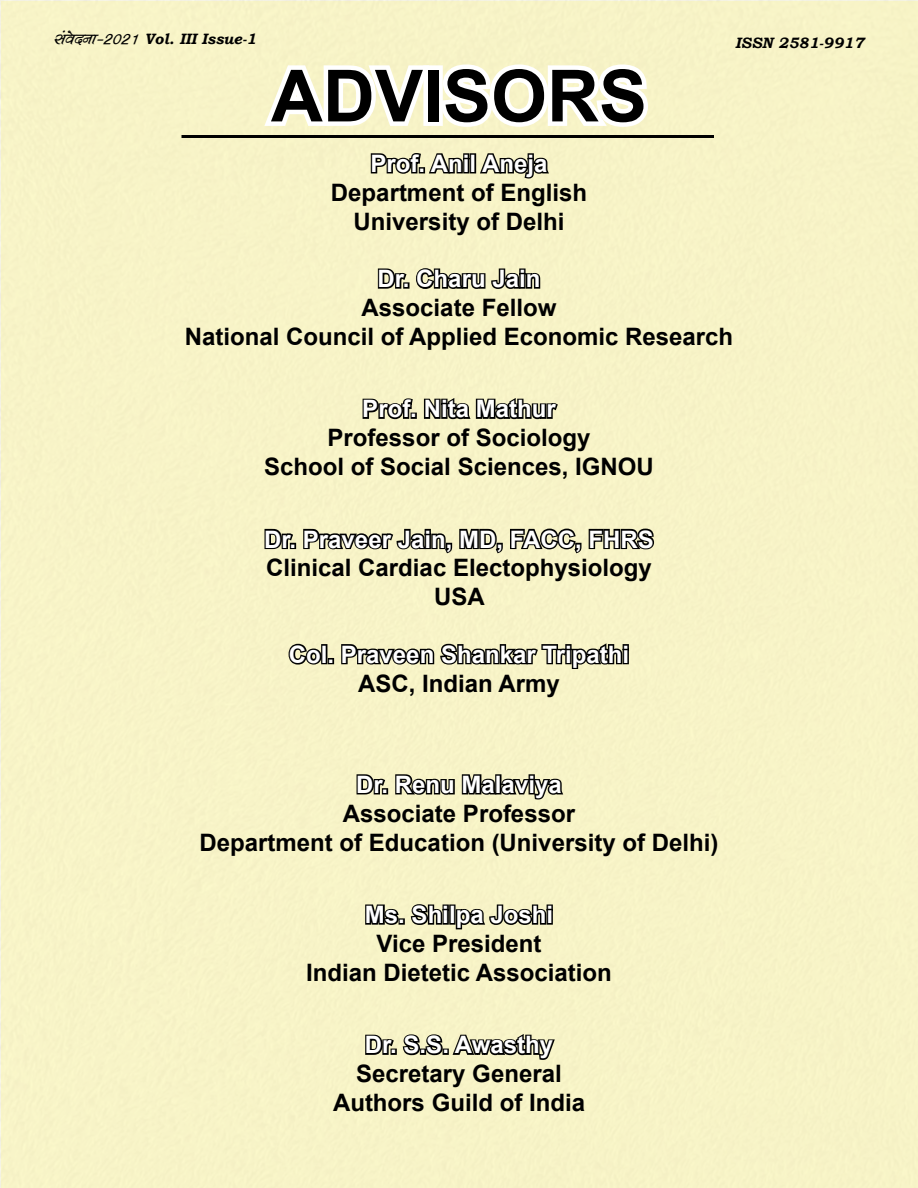
<style>
.page{position:relative;width:918px;height:1188px;background:#fff}
.page>*{position:absolute;margin:0;border:0;box-sizing:border-box;transform-origin:0 0}
.t1{font:700 72px "Arial";color:#000}
.t2{font:700 24px "Arial";color:#000}
.t3{font:700 24px "Arial";color:#fff}
.t4{font:italic 700 15px "Bookman Old Style";color:#000}
.s1{font-family:"Kruti Dev 500";font-weight:900;font-size:18px}
</style>
<div class="page">
<div style="left:2px;top:2px;width:916px;height:1186px;background:#f7f3c7"></div>
<svg style="left:264px;top:64px;width:384px;height:63px"></svg>
<svg style="left:370px;top:153px;width:94px;height:21px"></svg>
<div style="left:463px;top:153px;width:7px;height:6px;border:3px solid #000"></div>
<div style="left:463px;top:158px;width:7px;height:15px;border:3px solid #000"></div>
<div style="left:470px;top:153px;width:6px;height:20px;border:3px solid #000"></div>
<svg style="left:480px;top:153px;width:69px;height:26px"></svg>
<svg style="left:377px;top:268px;width:30px;height:21px"></svg>
<div style="left:403px;top:282px;width:7px;height:7px;border:3px solid #000"></div>
<svg style="left:416px;top:268px;width:125px;height:21px"></svg>
<svg style="left:362px;top:398px;width:196px;height:22px"></svg>
<svg style="left:264px;top:528px;width:32px;height:22px"></svg>
<svg style="left:303px;top:528px;width:351px;height:26px"></svg>
<svg style="left:288px;top:643px;width:46px;height:22px"></svg>
<svg style="left:341px;top:643px;width:288px;height:26px"></svg>
<div style="left:623px;top:649px;width:6px;height:15px;border:3px solid #000"></div>
<svg style="left:356px;top:774px;width:32px;height:21px"></svg>
<svg style="left:395px;top:774px;width:169px;height:26px"></svg>
<svg style="left:365px;top:904px;width:34px;height:21px"></svg>
<div style="left:399px;top:918px;width:6px;height:7px;border:3px solid #000"></div>
<svg style="left:410px;top:904px;width:33px;height:21px"></svg>
<div style="left:443px;top:904px;width:6px;height:7px;border:3px solid #000"></div>
<div style="left:443px;top:909px;width:6px;height:16px;border:3px solid #000"></div>
<div style="left:449px;top:904px;width:7px;height:21px;border:3px solid #000"></div>
<svg style="left:454px;top:904px;width:93px;height:26px"></svg>
<div style="left:547px;top:904px;width:6px;height:7px;border:3px solid #000"></div>
<div style="left:547px;top:909px;width:6px;height:16px;border:3px solid #000"></div>
<svg style="left:365px;top:1034px;width:190px;height:26px"></svg>
<hr style="left:182px;top:135px;width:532px;height:3px;background:#000">
<p class="t4" style="left:54px;top:28px;width:204px"><span class="s1">laosnuk&amp;2021</span> Vol. III Issue-1</p>
<p class="t4" style="left:735px;top:32px;width:130px">ISSN 2581-9917</p>
<p class="t1" style="left:271px;top:48px;width:378px">ADVISORS</p>
<p class="t3" style="left:371px;top:148px;width:178px">Prof. Anil Aneja</p>
<p class="t2" style="left:331px;top:176px;width:258px">Department of English</p>
<p class="t2" style="left:354px;top:205px;width:212px">University of Delhi</p>
<p class="t3" style="left:378px;top:263px;width:164px">Dr. Charu Jain</p>
<p class="t2" style="left:362px;top:292px;width:196px">Associate Fellow</p>
<p class="t2" style="left:185px;top:320px;width:550px">National Council of Applied Economic Research</p>
<p class="t3" style="left:362px;top:393px;width:195px">Prof. Nita Mathur</p>
<p class="t2" style="left:328px;top:422px;width:264px">Professor of Sociology</p>
<p class="t2" style="left:264px;top:451px;width:391px">School of Social Sciences, IGNOU</p>
<p class="t3" style="left:264px;top:523px;width:391px">Dr. Praveer Jain, MD, FACC, FHRS</p>
<p class="t2" style="left:266px;top:552px;width:387px">Clinical Cardiac Electophysiology</p>
<p class="t2" style="left:434px;top:581px;width:52px">USA</p>
<p class="t3" style="left:289px;top:638px;width:342px">Col. Praveen Shankar Tripathi</p>
<p class="t2" style="left:358px;top:667px;width:203px">ASC, Indian Army</p>
<p class="t3" style="left:356px;top:769px;width:207px">Dr. Renu Malaviya</p>
<p class="t2" style="left:343px;top:797px;width:234px">Associate Professor</p>
<p class="t2" style="left:200px;top:826px;width:520px">Department of Education (University of Delhi)</p>
<p class="t3" style="left:365px;top:899px;width:190px">Ms. Shilpa Joshi</p>
<p class="t2" style="left:377px;top:928px;width:166px">Vice President</p>
<p class="t2" style="left:306px;top:956px;width:307px">Indian Dietetic Association</p>
<p class="t3" style="left:365px;top:1029px;width:190px">Dr. S.S. Awasthy</p>
<p class="t2" style="left:356px;top:1058px;width:207px">Secretary General</p>
<p class="t2" style="left:333px;top:1087px;width:254px">Authors Guild of India</p>
</div>
